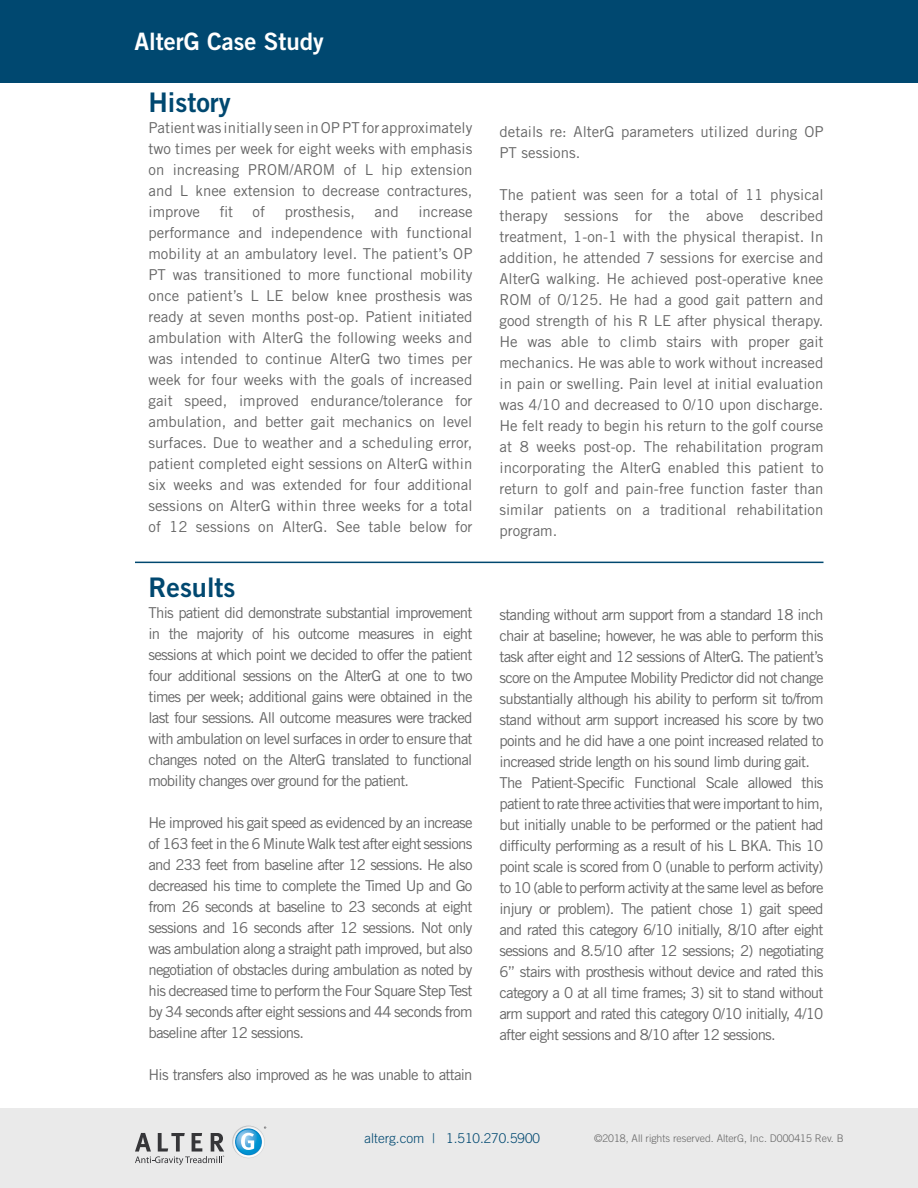
<style>
.page{position:relative;width:918px;height:1188px;background:#fff}
.page>*{position:absolute;margin:0;border:0;box-sizing:border-box;transform-origin:0 0}
.t1{font:27px "Trade Gothic LT Std Bd 2";color:#004870}
.t2{font:24px "Trade Gothic LT Std Bd 2";color:#fff}
.t3{font:15px/21px "Trade Gothic LT Std";letter-spacing:-.05em;color:#666;text-align:justify}
.t4{font:15px/21px "Trade Gothic LT Std";color:#666}
.t5{font:300 13.5px "Trade Gothic LT Std";color:#004870}
.t6{font:300 10.5px "Trade Gothic LT Std";color:#666}
</style>
<div class="page">
<div style="left:0;top:1108px;width:918px;height:80px;background:#eaeaea"></div>
<svg style="left:135px;top:1133px;width:89px;height:32px"></svg>
<svg style="left:232px;top:1126px;width:34px;height:32px"></svg>
<div style="left:0;top:0;width:918px;height:82px;background:#004870"></div>
<hr style="left:135px;top:562px;width:689px;height:1px;background:#004870">
<h2 class="t2" style="left:135px;top:26px;width:191px">AlterG Case Study</h2>
<h1 class="t1" style="left:148px;top:85px;width:84px">History</h1>
<p class="t3" style="left:148px;top:117px;width:326px">Patient was initially seen in OP PT for approximately two times per week for eight weeks with emphasis on increasing PROM/AROM of L hip extension and L knee extension to decrease contractures, improve</p>
<p class="t3" style="left:148px;top:201px;width:326px;text-indent:270px">increase performance and independence with functional mobility at an ambulatory level. The patient’s OP PT was transitioned to more functional mobility once patient’s L LE below knee prosthesis was ready at seven months post-op. Patient initiated ambulation with AlterG the following weeks and was intended to continue AlterG two times per week for four weeks with the goals of increased gait speed, improved endurance/tolerance for ambulation, and better gait mechanics on level surfaces. Due to weather and a scheduling error, patient completed eight sessions on AlterG within six weeks and was extended for four additional sessions on AlterG within three weeks for a total of 12 sessions on AlterG. See table below for</p>
<p class="t3" style="left:220px;top:201px;width:15px">fit</p>
<p class="t3" style="left:253px;top:201px;width:14px">of</p>
<p class="t4" style="left:285px;top:201px;width:72px">prosthesis,</p>
<p class="t3" style="left:375px;top:201px;width:26px">and</p>
<h1 class="t1" style="left:148px;top:570px;width:88px">Results</h1>
<p class="t3" style="left:148px;top:601px;width:326px">This patient did demonstrate substantial improvement in the majority of his outcome measures in eight sessions at which point we decided to offer the patient four additional sessions on the AlterG at one to two times per week; additional gains were obtained in the last four sessions. All outcome measures were tracked with ambulation on level surfaces in order to ensure that changes noted on the AlterG translated to functional mobility changes over ground for the patient.</p>
<p class="t3" style="left:148px;top:811px;width:326px">He improved his gait speed as evidenced by an increase of 163 feet in the 6 Minute Walk test after eight sessions and 233 feet from baseline after 12 sessions. He also decreased his time to complete the Timed Up and Go from 26 seconds at baseline to 23 seconds at eight sessions and 16 seconds after 12 sessions. Not only was ambulation along a straight path improved, but also negotiation of obstacles during ambulation as noted by his decreased time to perform the Four Square Step Test by 34 seconds after eight sessions and 44 seconds from baseline after 12 sessions.</p>
<p class="t3" style="left:148px;top:1063px;width:326px">His transfers also improved as he was unable to attain</p>
<p class="t4" style="left:500px;top:121px;width:326px">details re: AlterG parameters utilized during OP<br>PT sessions.</p>
<p class="t3" style="left:500px;top:184px;width:326px">The patient was seen for a total of 11 physical therapy sessions for the above described treatment, 1-on-1 with the physical therapist. In addition, he attended 7 sessions for exercise and AlterG walking. He achieved post-operative knee ROM of 0/125. He had a good gait pattern and good strength of his R LE after physical therapy.<br>He was able to climb stairs with proper gait mechanics. He was able to work without increased in pain or swelling. Pain level at initial evaluation was 4/10 and decreased to 0/10 upon discharge.<br>He felt ready to begin his return to the golf course at 8 weeks post-op. The rehabilitation program incorporating the AlterG enabled this patient to return to golf and pain-free function faster than similar patients on a traditional rehabilitation program.</p>
<p class="t3" style="left:500px;top:604px;width:326px;text-align:left">standing without arm support from a standard 18 inch chair at baseline; however, he was able to perform this task after eight and 12 sessions of AlterG. The patient’s score on the Amputee Mobility Predictor did not change substantially although his ability to perform sit to/from stand without arm support increased his score by two points and he did have a one point increased related to increased stride length on his sound limb during gait.<br>The Patient-Specific Functional Scale allowed this patient to rate three activities that were important to him, but initially unable to be performed or the patient had difficulty performing as a result of his L BKA. This 10 point scale is scored from 0 (unable to perform activity) to 10 (able to perform activity at the same level as before injury or problem). The patient chose 1) gait speed and rated this category 6/10 initially, 8/10 after eight sessions and 8.5/10 after 12 sessions; 2) negotiating 6” stairs with prosthesis without device and rated this category a 0 at all time frames; 3) sit to stand without arm support and rated this category 0/10 initially, 4/10 after eight sessions and 8/10 after 12 sessions.</p>
<p class="t5" style="left:364px;top:1131px;width:177px">alterg.com | 1.510.270.5900</p>
<p class="t6" style="left:594px;top:1132px;width:251px">©2018, All rights reserved. AlterG, Inc. D000415 Rev. B</p>
</div>
